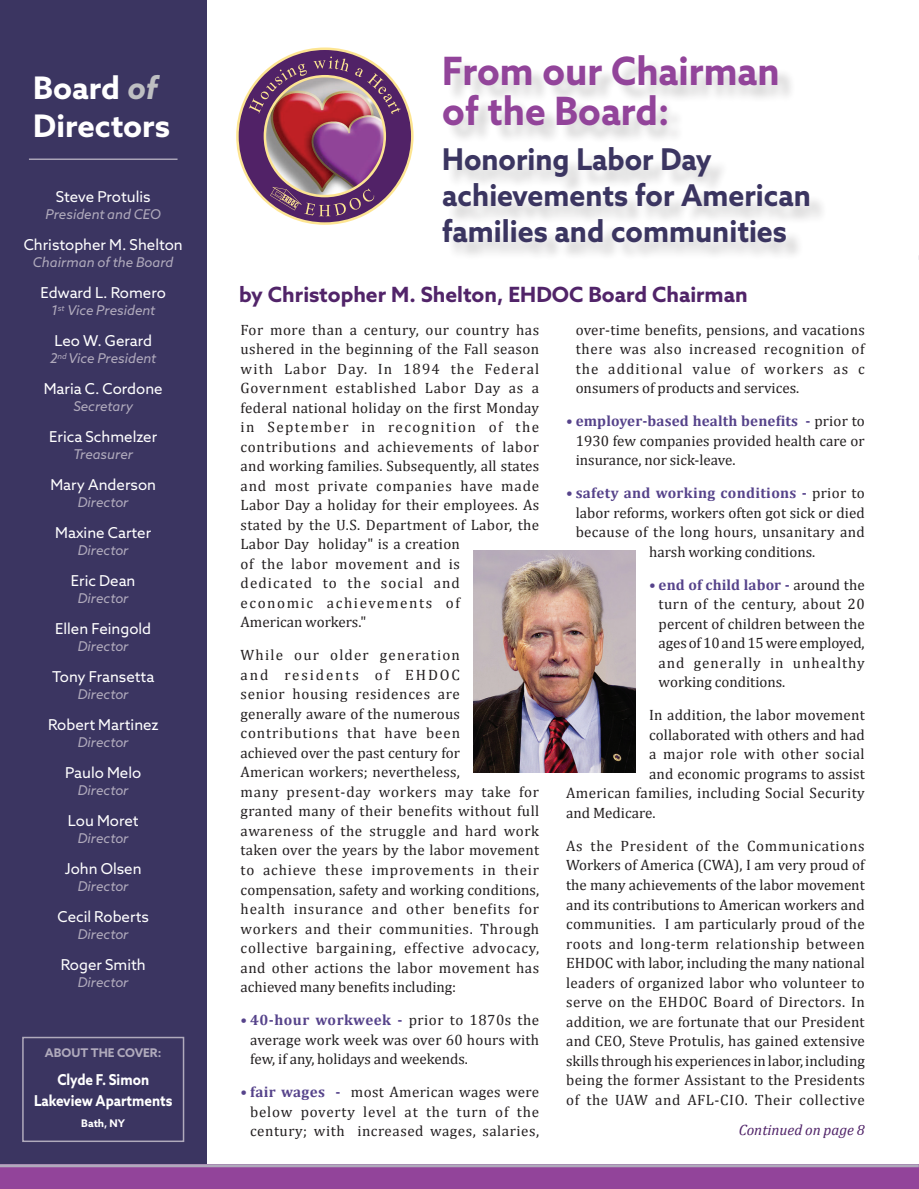
<style>
.page{position:relative;width:919px;height:1189px;background:#fff}
.page>*{position:absolute;margin:0;border:0;box-sizing:border-box;transform-origin:0 0}
.t1{font:700 39px/40.5px "Azo Sans";color:#92449a;scale:.95 1}
.t2{font:700 31.05px/37.3px "Azo Sans";color:#fff}
.t3{font:700 30px/36px "Azo Sans";color:#3b3561;scale:.95 1}
.t4{font:700 21px "Azo Sans";color:#512469}
.OPTIMA_director_lett{font:15px/19.5px "Cambria";letter-spacing:.025em;color:#231f20;text-align:justify}
.OPTIMA_director_lett-2{font:15px "Azo Sans";color:#fff}
.OPTIMA_director_lett-3{font:15px "Cambria";letter-spacing:.005em;color:#231f20}
.OPTIMA_director_lett-4{font:700 15px "Cambria";letter-spacing:.025em;color:#56438b}
.OPTIMA_director_lett-5{font:15px "Cambria";color:#231f20}
.OPTIMA_director_lett-6{font:700 15px/21px "Azo Sans";color:#fff;text-align:center;scale:.9 1}
.OPTIMA_director_lett-7{font:italic 15px "Cambria";color:#512469}
.OPTIMA_director_lett-8{font:italic 13.5px "Azo Sans";color:#b0aabc}
.OPTIMA_director_lett-9{font:700 12px "Azo Sans";color:#b0aabc}
.OPTIMA_director_lett-10{font:700 10.5px "Azo Sans";color:#fff}
.s1{font-style:italic;color:#bebfc2}
.s2{font-weight:700;color:#56438b}
.s3{font-weight:400;color:#231f20}
</style>
<div class="page">
<div style="left:0;top:0;width:206px;height:1188px;background:#3b3561"></div>
<hr style="left:29px;top:158px;width:148px;height:2px;background:#b0aabc">
<div style="left:0;top:1164px;width:918px;height:24px;background:#92449a"></div>
<svg style="left:918px;top:1164px;width:1px;height:24px"></svg>
<hr style="left:0;top:1164px;width:918px;height:3px;background:#b0aabc">
<div style="left:446px;top:58px;width:381px;height:203px;background:#231f20;opacity:.2"></div>
<svg style="left:236px;top:47px;width:177px;height:178px"></svg>
<div style="left:22px;top:1036px;width:162px;height:105px;border:2px solid #b0aabc"></div>
<img style="left:473px;top:550px;width:162px;height:222px">
<p class="t2" style="left:33px;top:69px;width:138px">Board <span class="s1">of<br></span>Directors</p>
<p class="OPTIMA_director_lett-2" style="left:56px;top:187px;width:96px">Steve Protulis</p>
<p class="OPTIMA_director_lett-8" style="left:46px;top:206px;width:117px">President and CEO</p>
<p class="OPTIMA_director_lett-2" style="left:24px;top:235px;width:160px">Christopher M. Shelton</p>
<p class="OPTIMA_director_lett-8" style="left:33px;top:254px;width:142px">Chairman of the Board</p>
<p class="OPTIMA_director_lett-2" style="left:41px;top:283px;width:127px">Edward L. Romero</p>
<p class="OPTIMA_director_lett-8" style="left:51px;top:302px;width:106px">1<sup>st</sup> Vice President</p>
<p class="OPTIMA_director_lett-2" style="left:54px;top:331px;width:99px">Leo W. Gerard</p>
<p class="OPTIMA_director_lett-8" style="left:50px;top:349px;width:108px">2<sup>nd</sup> Vice President</p>
<p class="OPTIMA_director_lett-2" style="left:44px;top:379px;width:120px">Maria C. Cordone</p>
<p class="OPTIMA_director_lett-8" style="left:73px;top:397px;width:61px">Secretary</p>
<p class="OPTIMA_director_lett-2" style="left:49px;top:427px;width:109px">Erica Schmelzer</p>
<p class="OPTIMA_director_lett-8" style="left:73px;top:445px;width:62px">Treasurer</p>
<p class="OPTIMA_director_lett-2" style="left:50px;top:475px;width:107px">Mary Anderson</p>
<p class="OPTIMA_director_lett-8" style="left:78px;top:493px;width:52px">Director</p>
<p class="OPTIMA_director_lett-2" style="left:55px;top:523px;width:97px">Maxine Carter</p>
<p class="OPTIMA_director_lett-8" style="left:78px;top:541px;width:52px">Director</p>
<p class="OPTIMA_director_lett-2" style="left:71px;top:571px;width:66px">Eric Dean</p>
<p class="OPTIMA_director_lett-8" style="left:78px;top:589px;width:52px">Director</p>
<p class="OPTIMA_director_lett-2" style="left:55px;top:618px;width:97px">Ellen Feingold</p>
<p class="OPTIMA_director_lett-8" style="left:78px;top:637px;width:52px">Director</p>
<p class="OPTIMA_director_lett-2" style="left:52px;top:666px;width:104px">Tony Fransetta</p>
<p class="OPTIMA_director_lett-8" style="left:78px;top:685px;width:52px">Director</p>
<p class="OPTIMA_director_lett-2" style="left:48px;top:714px;width:112px">Robert Martinez</p>
<p class="OPTIMA_director_lett-8" style="left:78px;top:733px;width:52px">Director</p>
<p class="OPTIMA_director_lett-2" style="left:65px;top:762px;width:78px">Paulo Melo</p>
<p class="OPTIMA_director_lett-8" style="left:78px;top:781px;width:52px">Director</p>
<p class="OPTIMA_director_lett-2" style="left:68px;top:810px;width:72px">Lou Moret</p>
<p class="OPTIMA_director_lett-8" style="left:78px;top:829px;width:52px">Director</p>
<p class="OPTIMA_director_lett-2" style="left:65px;top:858px;width:78px">John Olsen</p>
<p class="OPTIMA_director_lett-8" style="left:78px;top:877px;width:52px">Director</p>
<p class="OPTIMA_director_lett-2" style="left:57px;top:906px;width:93px">Cecil Roberts</p>
<p class="OPTIMA_director_lett-8" style="left:78px;top:925px;width:52px">Director</p>
<p class="OPTIMA_director_lett-2" style="left:61px;top:954px;width:87px">Roger Smith</p>
<p class="OPTIMA_director_lett-8" style="left:78px;top:973px;width:52px">Director</p>
<p class="OPTIMA_director_lett-9" style="left:45px;top:1044px;width:118px">ABOUT THE COVER:</p>
<p class="OPTIMA_director_lett-6" style="left:34px;top:1068px;width:155px">Clyde F. Simon<br>Lakeview Apartments</p>
<p class="OPTIMA_director_lett-10" style="left:81px;top:1115px;width:45px">Bath, NY</p>
<p class="t1" style="left:442px;top:50px;width:356px">From our Chairman of the Board:</p>
<p class="t3" style="left:442px;top:141px;width:389px">Honoring Labor Day achievements for American families and communities</p>
<p class="t4" style="left:239px;top:281px;width:510px">by Christopher M. Shelton, EHDOC Board Chairman</p>
<p class="OPTIMA_director_lett" style="left:240px;top:320px;width:300px;text-align:left">For more than a century, our country has ushered in the beginning of the Fall season with Labor Day. In 1894 the Federal Government established Labor Day as a federal national holiday on the first Monday in September in recognition of the contributions and achievements of labor and working families. Subsequently, all states and most private companies have made Labor Day a holiday for their employees. As stated by the U.S. Department of Labor, the Labor Day holiday" is a creation<br>of the labor movement and is<br>dedicated to the social and<br>economic achievements of<br>American workers."</p>
<p class="OPTIMA_director_lett" style="left:240px;top:645px;width:300px;text-align:left">While our older generation<br>and residents of EHDOC<br>senior housing residences are<br>generally aware of the numerous contributions that have been<br>achieved over the past century for<br>American workers; nevertheless,<br>many present-day workers may take for granted many of their benefits without full awareness of the struggle and hard work taken over the years by the labor movement to achieve these improvements in their compensation, safety and working conditions, health insurance and other benefits for workers and their communities. Through collective bargaining, effective advocacy, and other actions the labor movement has achieved many benefits including:</p>
<p class="OPTIMA_director_lett" style="left:250px;top:1010px;width:290px;text-indent:-9px"><span class="s2">• 40-hour workweek -</span> prior to 1870s the average work week was over 60 hours with few, if any, holidays and weekends.</p>
<p class="OPTIMA_director_lett" style="left:250px;top:1082px;width:290px;text-indent:-9px"><span class="s2">• fair wages -</span> most American wages were below poverty level at the turn of the century; with increased wages, salaries,</p>
<p class="OPTIMA_director_lett" style="left:575px;top:320px;width:290px">over-time benefits, pensions, and vacations there was also increased recognition of the additional value of workers as c onsumers of products and services.</p>
<p class="OPTIMA_director_lett" style="left:575px;top:411px;width:290px;text-indent:-9px"><span class="s2">• employer-based health benefits -</span> prior to 1930 few companies provided health care or insurance, nor sick-leave.</p>
<p class="OPTIMA_director_lett-4" style="left:566px;top:482px;width:300px">• safety and working conditions - <span class="s3">prior to</span></p>
<p class="OPTIMA_director_lett-3" style="left:575px;top:504px;width:290px">labor reforms, workers often got sick or died</p>
<p class="OPTIMA_director_lett" style="left:575px;top:522px;width:290px">because of the long hours, unsanitary and</p>
<p class="OPTIMA_director_lett-5" style="left:649px;top:543px;width:168px">harsh working conditions.</p>
<p class="OPTIMA_director_lett" style="left:658px;top:575px;width:208px;text-indent:-9px"><span class="s2">• end of child labor -</span> around the turn of the century, about 20 percent of children between the ages of 10 and 15 were employed, and generally in unhealthy working conditions.</p>
<p class="OPTIMA_director_lett" style="left:649px;top:705px;width:217px">In addition, the labor movement</p>
<p class="OPTIMA_director_lett-3" style="left:649px;top:726px;width:217px">collaborated with others and had</p>
<p class="OPTIMA_director_lett" style="left:649px;top:744px;width:217px">a major role with other social</p>
<p class="OPTIMA_director_lett" style="left:649px;top:764px;width:217px">and economic programs to assist</p>
<p class="OPTIMA_director_lett" style="left:566px;top:783px;width:300px">American families, including Social Security</p>
<p class="OPTIMA_director_lett-5" style="left:566px;top:804px;width:91px">and Medicare.</p>
<p class="OPTIMA_director_lett" style="left:566px;top:836px;width:300px">As the President of the Communications Workers of America (CWA), I am very proud of the many achievements of the labor movement and its contributions to American workers and communities. I am particularly proud of the roots and long-term relationship between EHDOC with labor, including the many national leaders of organized labor who volunteer to serve on the EHDOC Board of Directors. In addition, we are fortunate that our President and CEO, Steve Protulis, has gained extensive skills through his experiences in labor, including being the former Assistant to the Presidents of the UAW and AFL-CIO. Their collective</p>
<p class="OPTIMA_director_lett-7" style="left:738px;top:1118px;width:127px">Continued on page 8</p>
</div>
